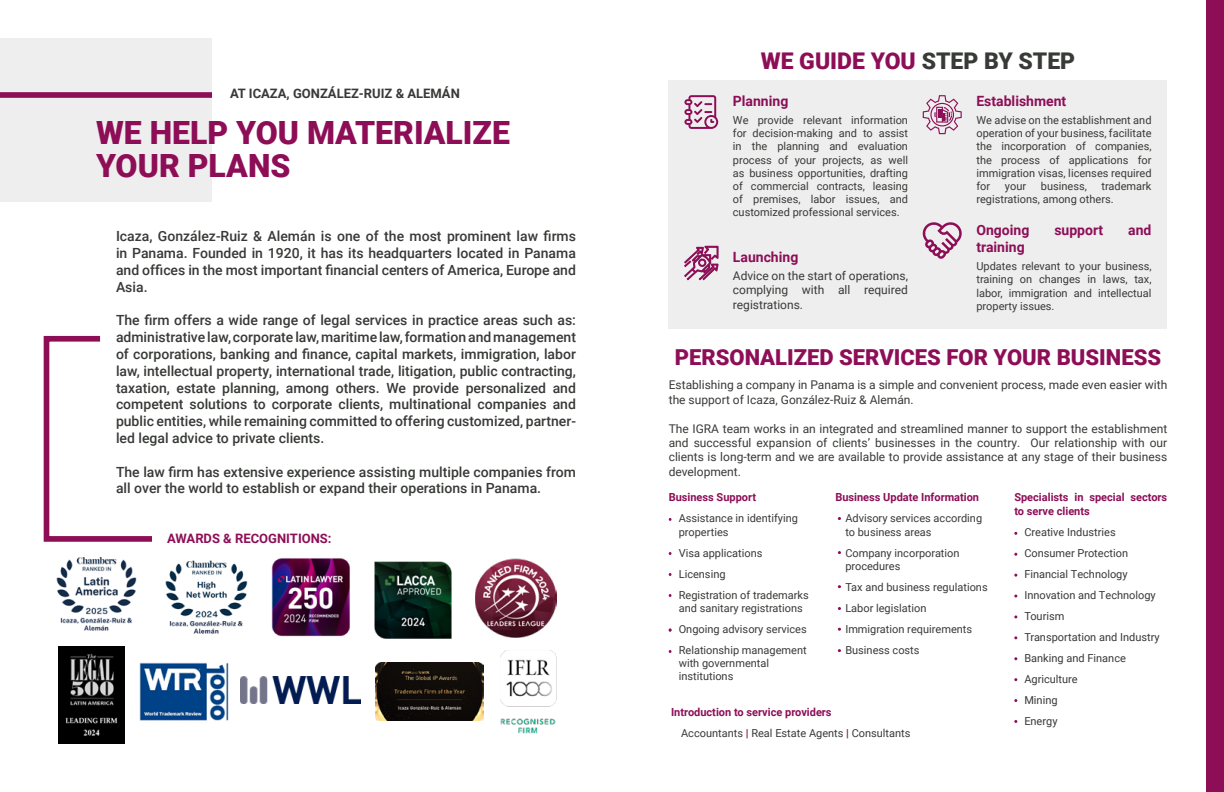
<style>
.page{position:relative;width:1224px;height:792px;background:#fff}
.page>*{position:absolute;margin:0;border:0;box-sizing:border-box;transform-origin:0 0}
.t1{font:900 32px/33px "Roboto";color:#8d0e57}
.t2{font:900 23px "Roboto";color:#8d0e57}
.t3{font:900 22px "Roboto";color:#8d0e57}
.t4{font:700 14.1px "Roboto";color:#8d0e57}
.t5{font:500 14px/16.8px "Roboto";color:#373a36;text-align:justify}
.t6{font:700 13px "Roboto";color:#373a36}
.t7{font:700 13px "Roboto";color:#8d0e57}
.t8{font:12px/14.4px "Roboto";color:#373a36;text-align:justify}
.t9{font:700 11.1px/14.4px "Roboto";color:#8d0e57}
.t10{font:11px/13.2px "Roboto";color:#373a36}
.s1{color:#373a36}
.s2{font-weight:700;color:#8d0e57}
</style>
<div class="page">
<div style="left:0;top:38px;width:212px;height:164px;background:#eee"></div>
<div style="left:0;top:92px;width:212px;height:6px;background:#8d0e57"></div>
<svg style="left:43px;top:335px;width:109px;height:207px"></svg>
<div style="left:1206px;top:0;width:18px;height:792px;background:#8d0e57"></div>
<div style="left:669px;top:80px;width:498px;height:248px;background:#eee"></div>
<svg style="left:684px;top:95px;width:34px;height:34px"></svg>
<svg style="left:923px;top:95px;width:39px;height:39px"></svg>
<svg style="left:922px;top:222px;width:40px;height:37px"></svg>
<svg style="left:684px;top:246px;width:34px;height:34px"></svg>
<img style="left:56px;top:558px;width:81px;height:73px">
<img style="left:165px;top:560px;width:83px;height:74px">
<img style="left:475px;top:559px;width:82px;height:79px">
<img style="left:374px;top:561px;width:78px;height:78px">
<img style="left:271px;top:558px;width:79px;height:78px">
<img style="left:58px;top:647px;width:67px;height:96px">
<img style="left:241px;top:677px;width:119px;height:27px">
<img style="left:139px;top:662px;width:90px;height:59px">
<img style="left:500px;top:650px;width:57px;height:84px">
<img style="left:376px;top:662px;width:107px;height:59px">
<p class="t6" style="left:230px;top:85px;width:231px">AT ICAZA, GONZÁLEZ-RUIZ &amp; ALEMÁN</p>
<h1 class="t1" style="left:96px;top:115px;width:416px">WE HELP YOU MATERIALIZE<br>YOUR PLANS</h1>
<p class="t5" style="left:116px;top:228px;width:462px">Icaza, González-Ruiz &amp; Alemán is one of the most prominent law firms in Panama. Founded in 1920, it has its headquarters located in Panama and offices in the most important financial centers of America, Europe and Asia.</p>
<p class="t5" style="left:116px;top:312px;width:462px">The firm offers a wide range of legal services in practice areas such as: administrative law, corporate law, maritime law, formation and management of corporations, banking and finance, capital markets, immigration, labor law, intellectual property, international trade, litigation, public contracting, taxation, estate planning, among others. We provide personalized and competent solutions to corporate clients, multinational companies and public entities, while remaining committed to offering customized, partner&shy;led legal advice to private clients.</p>
<p class="t5" style="left:116px;top:463px;width:461px">The law firm has extensive experience assisting multiple companies from all over the world to establish or expand their operations in Panama.</p>
<p class="t7" style="left:167px;top:529px;width:166px">AWARDS &amp; RECOGNITIONS:</p>
<h2 class="t2" style="left:761px;top:45px;width:316px">WE GUIDE YOU <span class="s1">STEP BY STEP</span></h2>
<p class="t4" style="left:733px;top:91px;width:57px">Planning</p>
<p class="t10" style="left:733px;top:113px;width:177px;text-align:justify">We provide relevant information for decision-making and to assist in the planning and evaluation process of your projects, as well as business opportunities, drafting of commercial contracts, leasing of premises, labor issues, and customized professional services.</p>
<p class="t4" style="left:976px;top:91px;width:91px">Establishment</p>
<p class="t10" style="left:976px;top:113px;width:177px;text-align:justify">We advise on the establishment and operation of your business, facilitate the incorporation of companies, the process of applications for immigration visas, licenses required for</p>
<p class="t10" style="left:976px;top:179px;width:177px;text-indent:125px">trademark registrations, among others.</p>
<p class="t10" style="left:1005px;top:179px;width:23px">your</p>
<p class="t10" style="left:1041px;top:179px;width:47px">business,</p>
<p class="t4" style="left:733px;top:247px;width:67px">Launching</p>
<p class="t8" style="left:733px;top:268px;width:177px">Advice on the start of operations, complying with all required registrations.</p>
<p class="t4" style="left:976px;top:221px;width:54px">Ongoing</p>
<p class="t4" style="left:1054px;top:221px;width:50px">support</p>
<p class="t4" style="left:1128px;top:221px;width:25px">and</p>
<p class="t4" style="left:976px;top:237px;width:50px">training</p>
<p class="t10" style="left:976px;top:259px;width:177px;text-align:justify">Updates relevant to your business, training on changes in laws, tax, labor, immigration and intellectual property issues.</p>
<h3 class="t3" style="left:675px;top:342px;width:488px">PERSONALIZED SERVICES FOR YOUR BUSINESS</h3>
<p class="t8" style="left:669px;top:377px;width:500px">Establishing a company in Panama is a simple and convenient process, made even easier with the support of Icaza, González-Ruiz &amp; Alemán.</p>
<p class="t8" style="left:669px;top:421px;width:500px">The IGRA team works in an integrated and streamlined manner to support the establishment and successful expansion of clients’ businesses in the country. Our relationship with our clients is long-term and we are available to provide assistance at any stage of their business development.</p>
<p class="t9" style="left:669px;top:490px;width:89px">Business Support</p>
<p class="t10" style="left:679px;top:512px;width:121px">Assistance in identifying properties</p>
<p class="t10" style="left:679px;top:542px;width:132px;line-height:21px">Visa applications<br>Licensing<br>Registration of trademarks</p>
<p class="t10" style="left:679px;top:597px;width:130px;line-height:21px">and sanitary registrations<br>Ongoing advisory services<br>Relationship management</p>
<p class="t10" style="left:679px;top:656px;width:92px">with governmental institutions</p>
<p class="t9" style="left:671px;top:704px;width:162px">Introduction to service providers</p>
<p class="t10" style="left:681px;top:726px;width:231px">Accountants <span class="s2">|</span> Real Estate Agents <span class="s2">|</span> Consultants</p>
<p class="t9" style="left:1014px;top:489px;width:154px">Specialists in special sectors to serve clients</p>
<p class="t10" style="left:1024px;top:521px;width:137px;line-height:21px">Creative Industries<br>Consumer Protection<br>Financial Technology<br>Innovation and Technology<br>Tourism<br>Transportation and Industry<br>Banking and Finance<br>Agriculture<br>Mining<br>Energy</p>
<p class="t9" style="left:835px;top:490px;width:145px">Business Update Information</p>
<p class="t10" style="left:845px;top:512px;width:138px">Advisory services according to business areas</p>
<p class="t10" style="left:845px;top:546px;width:116px">Company incorporation procedures</p>
<p class="t10" style="left:845px;top:576px;width:144px;line-height:21px">Tax and business regulations<br>Labor legislation<br>Immigration requirements<br>Business costs</p>
</div>
